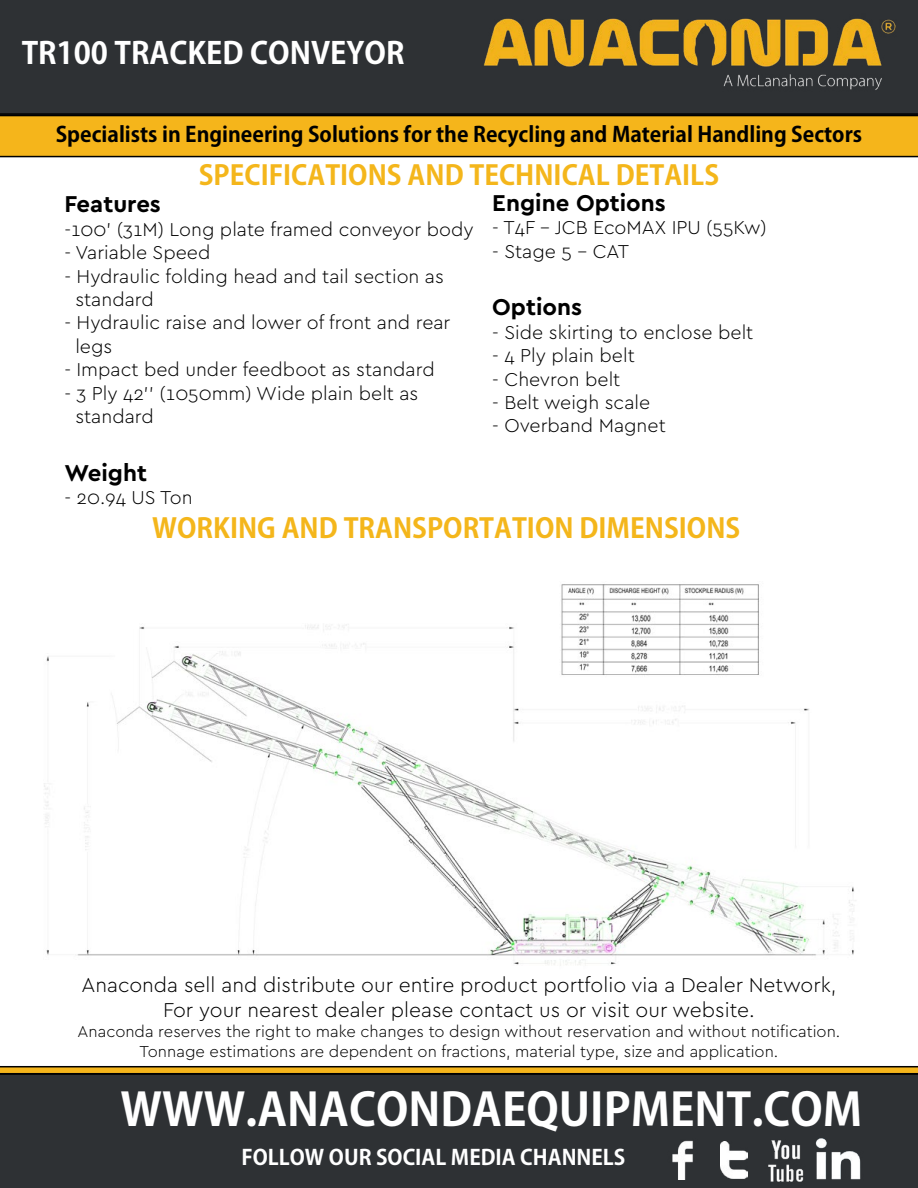
<style>
.page{position:relative;width:918px;height:1188px;background:#fff}
.page>*{position:absolute;margin:0;border:0;box-sizing:border-box;transform-origin:0 0}
.t1{font:700 45px "Ryo Gothic Plus N";color:#fff}
.t2{font:700 30px "Ryo Gothic Plus N";color:#fff}
.t3{font:700 27px "Ryo Gothic Plus N";color:#f4b61b}
.t4{font:700 24px "Cera GR";color:#000}
.t5{font:300 21px/25.2px "Cera GR";color:#000;text-align:center}
.t6{font:700 21px "Ryo Gothic Plus N";color:#000}
.t7{font:700 21px "Ryo Gothic Plus N";color:#fff}
.t8{font:300 19.5px/23.4px "Cera GR";color:#000}
.t9{font:300 16.5px/19.8px "Cera GR";color:#000;text-align:center}
</style>
<div class="page">
<svg style="left:0;top:0;width:918px;height:115px;background:#423e31"></svg>
<svg style="left:0;top:115px;width:918px;height:42px;background:#e6aa19"></svg>
<div style="left:0;top:1074px;width:918px;height:114px;background:#2e3134"></div>
<svg style="left:0;top:1066px;width:918px;height:8px;background:#a87c12"></svg>
<img style="left:812px;top:1134px;width:52px;height:52px">
<img style="left:765px;top:1140px;width:43px;height:46px">
<img style="left:721px;top:1141px;width:27px;height:37px">
<img style="left:656px;top:1134px;width:44px;height:45px">
<img style="left:44px;top:584px;width:810px;height:382px">
<h2 class="t2" style="left:22px;top:34px;width:384px">TR100 TRACKED CONVEYOR</h2>
<p class="t6" style="left:56px;top:121px;width:808px">Specialists in Engineering Solutions for the Recycling and Material Handling Sectors</p>
<h3 class="t3" style="left:199px;top:158px;width:522px">SPECIFICATIONS AND TECHNICAL DETAILS</h3>
<p class="t4" style="left:64px;top:191px;width:98px">Features</p>
<p class="t8" style="left:64px;top:218px;width:411px">-100’ (31M) Long plate framed conveyor body</p>
<p class="t8" style="left:64px;top:241px;width:148px">- Variable Speed</p>
<p class="t8" style="left:75px;top:265px;width:370px;text-indent:-11px">- Hydraulic folding head and tail section as standard</p>
<p class="t8" style="left:75px;top:311px;width:377px;text-indent:-11px">- Hydraulic raise and lower of front and rear legs</p>
<p class="t8" style="left:64px;top:358px;width:372px">- Impact bed under feedboot as standard</p>
<p class="t8" style="left:75px;top:382px;width:345px;text-indent:-11px">- 3 Ply 42’’ (1050mm) Wide plain belt as standard</p>
<p class="t4" style="left:64px;top:459px;width:84px">Weight</p>
<p class="t8" style="left:64px;top:486px;width:130px">- 20.94 US Ton</p>
<p class="t4" style="left:492px;top:189px;width:175px">Engine Options</p>
<p class="t8" style="left:492px;top:216px;width:276px">- T4F - JCB EcoMAX IPU (55Kw)</p>
<p class="t8" style="left:492px;top:240px;width:138px">- Stage 5 - CAT</p>
<p class="t4" style="left:492px;top:294px;width:91px">Options</p>
<p class="t8" style="left:492px;top:321px;width:263px">- Side skirting to enclose belt</p>
<p class="t8" style="left:492px;top:344px;width:144px">- 4 Ply plain belt</p>
<p class="t8" style="left:492px;top:368px;width:130px">- Chevron belt</p>
<p class="t8" style="left:492px;top:391px;width:160px">- Belt weigh scale</p>
<p class="t8" style="left:492px;top:414px;width:175px">- Overband Magnet</p>
<h3 class="t3" style="left:152px;top:510px;width:590px">WORKING AND TRANSPORTATION DIMENSIONS</h3>
<p class="t5" style="left:81px;top:973px;width:757px">Anaconda sell and distribute our entire product portfolio via a Dealer Network,<br>For your nearest dealer please contact us or visit our website.</p>
<p class="t9" style="left:78px;top:1022px;width:764px">Anaconda reserves the right to make changes to design without reservation and without notification.<br>Tonnage estimations are dependent on fractions, material type, size and application.</p>
<h1 class="t1" style="left:121px;top:1081px;width:743px">WWW.ANACONDAEQUIPMENT.COM</h1>
<p class="t7" style="left:242px;top:1143px;width:385px">FOLLOW OUR SOCIAL MEDIA CHANNELS</p>
</div>
